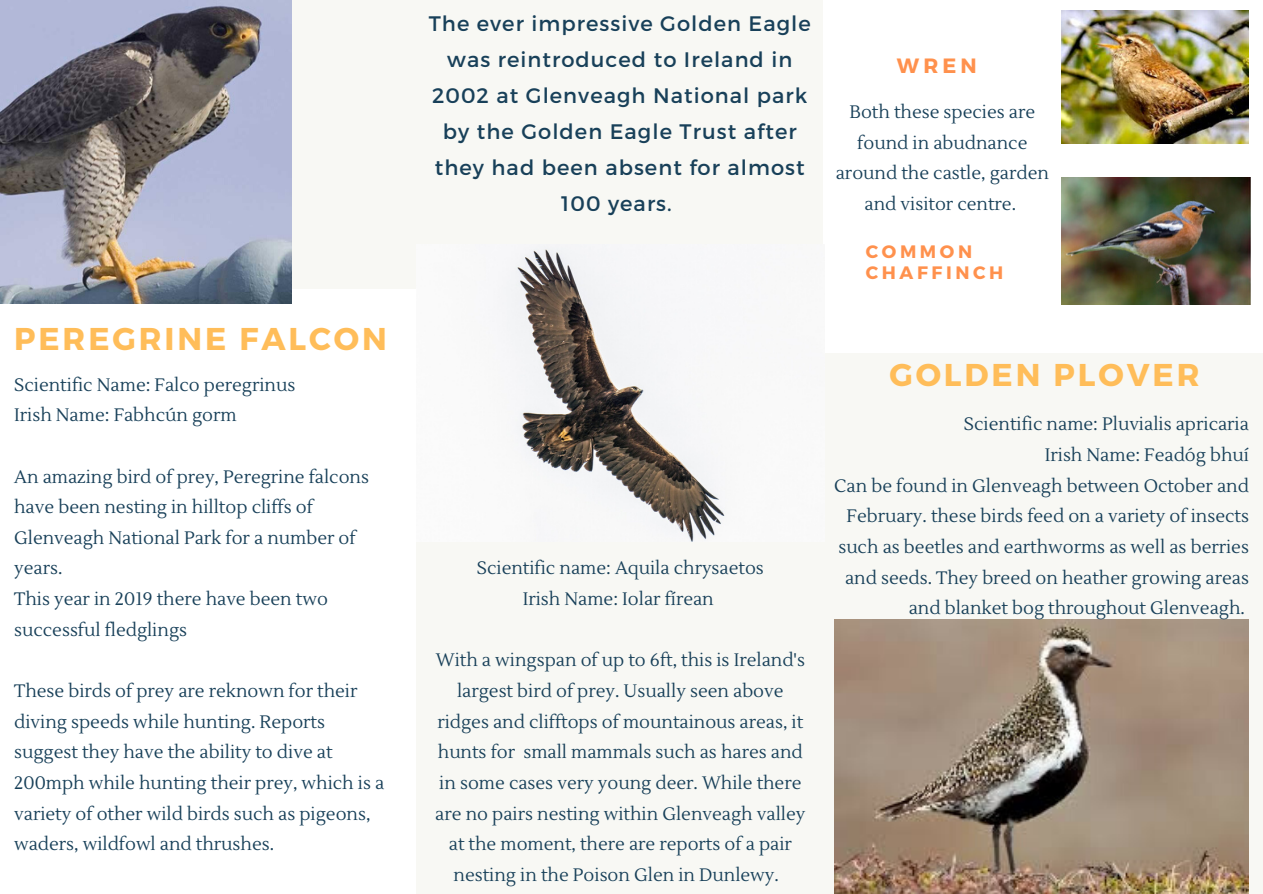
<style>
.page{position:relative;width:1263px;height:894px;background:#fff}
.page>*{position:absolute;margin:0;border:0;box-sizing:border-box;transform-origin:0 0}
.t1{font:700 31.5px "Montserrat";letter-spacing:.095em;color:#ffbd59}
.t2{font:21px/36.2px "Montserrat";letter-spacing:.05em;color:#184059;text-align:center}
.t3{font:700 20.7px "Montserrat";color:#ff914d}
.t4{font:18px/30.6px "Lustria";color:#184059}
.t5{font:700 18px/20.9px "Montserrat";letter-spacing:.2em;color:#ff914d}
</style>
<div class="page">
<div style="left:0;top:0;width:1263px;height:893px;background:#f8f8f4"></div>
<div style="left:824px;top:0;width:439px;height:352px;background:#fff"></div>
<div style="left:0;top:289px;width:415px;height:604px;background:#fff"></div>
<img style="left:0;top:0;width:291px;height:304px">
<img style="left:835px;top:619px;width:413px;height:274px">
<img style="left:517px;top:249px;width:208px;height:292px">
<img style="left:1062px;top:10px;width:186px;height:133px">
<img style="left:1062px;top:178px;width:189px;height:126px">
<h1 class="t1" style="left:14px;top:318px;width:374px">PEREGRINE FALCON</h1>
<p class="t4" style="left:14px;top:369px;width:283px">Scientific Name: Falco peregrinus<br>Irish Name: Fabhcún gorm</p>
<p class="t4" style="left:14px;top:461px;width:356px">An amazing bird of prey, Peregrine falcons have been nesting in hilltop cliffs of<br>Glenveagh National Park for a number of years.<br>This year in 2019 there have been two successful fledglings</p>
<p class="t4" style="left:14px;top:676px;width:372px">These birds of prey are reknown for their diving speeds while hunting. Reports suggest they have the ability to dive at 200mph while hunting their prey, which is a variety of other wild birds such as pigeons, waders, wildfowl and thrushes.</p>
<p class="t2" style="left:429px;top:4px;width:384px">The ever impressive Golden Eagle was reintroduced to Ireland in<br>2002 at Glenveagh National park by the Golden Eagle Trust after they had been absent for almost<br>100 years.</p>
<p class="t3" style="left:897px;top:52px;width:81px">WREN</p>
<p class="t4" style="left:836px;top:97px;width:215px;text-align:center">Both these species are found in abudnance around the castle, garden and visitor centre.</p>
<p class="t5" style="left:866px;top:241px;width:139px">COMMON<br>CHAFFINCH</p>
<p class="t4" style="left:477px;top:553px;width:289px;text-align:center">Scientific name: Aquila chrysaetos<br>Irish Name: Iolar fírean</p>
<p class="t4" style="left:435px;top:645px;width:372px;text-align:center">With a wingspan of up to 6ft, this is Ireland's largest bird of prey. Usually seen above ridges and clifftops of mountainous areas, it hunts for small mammals such as hares and in some cases very young deer. While there are no pairs nesting within Glenveagh valley at the moment, there are reports of a pair nesting in the Poison Glen in Dunlewy.</p>
<h1 class="t1" style="left:889px;top:354px;width:312px">GOLDEN PLOVER</h1>
<p class="t4" style="left:834px;top:409px;width:416px;text-align:right">Scientific name: Pluvialis apricaria<br>Irish Name: Feadóg bhuí<br>Can be found in Glenveagh between October and February. these birds feed on a variety of insects such as beetles and earthworms as well as berries and seeds. They breed on heather growing areas and blanket bog throughout Glenveagh.</p>
</div>
